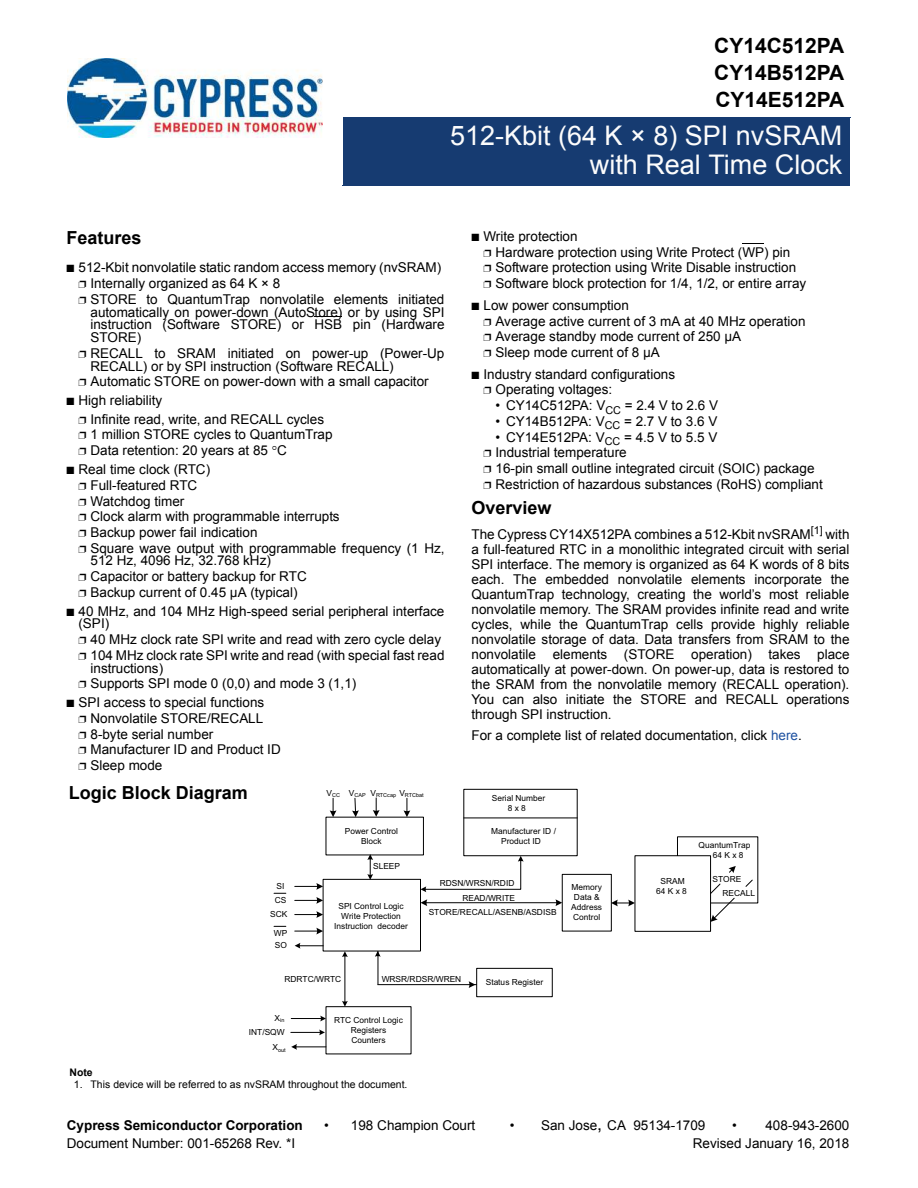
<style>
.page{position:relative;width:918px;height:1188px;background:#fff}
.page>*{position:absolute;margin:0;border:0;box-sizing:border-box;transform-origin:0 0}
.t1{font:27px/28.5px "Arial";color:#fcfcfc;text-align:right}
.t2{font:700 21px/27px "Arial";color:#000;text-align:justify}
.t3{font:700 18px "Arial";color:#000}
.t4{font:13.5px/15.8px "Arial";color:#000}
.t5{font:700 13.5px "Arial";color:#000}
.t6{font:10.5px "Arial";letter-spacing:.005em;color:#000}
.t7{font:700 10.5px "Arial";color:#000}
.t8{font:8.4px/10.1px "Arial";color:#000;text-align:center}
.t9{font:5.55px "Arial";letter-spacing:-.005em;color:#000}
.s1{color:#1f52a1}
.s2{font-size:18px}
</style>
<div class="page">
<img style="left:68px;top:58px;width:255px;height:80px">
<div style="left:343px;top:117px;width:507px;height:69px;background:#163b71"></div>
<hr style="left:850px;top:117px;width:1px;height:69px;background:#163b71">
<svg style="left:315px;top:316px;width:27px;height:1px"></svg>
<svg style="left:743px;top:243px;width:21px;height:1px"></svg>
<div style="left:635px;top:855px;width:76px;height:77px;border:1px solid #000"></div>
<div style="left:562px;top:874px;width:50px;height:57px;border:1px solid #000"></div>
<div style="left:464px;top:789px;width:113px;height:67px;border:1px solid #000"></div>
<hr style="left:464px;top:818px;width:113px;height:1px;background:#000">
<hr style="left:426px;top:902px;width:131px;height:1px;background:#000">
<svg style="left:555px;top:899px;width:7px;height:7px"></svg>
<svg style="left:611px;top:900px;width:24px;height:6px"></svg>
<svg style="left:729px;top:866px;width:7px;height:7px"></svg>
<svg style="left:710px;top:883px;width:25px;height:39px"></svg>
<svg style="left:745px;top:879px;width:8px;height:8px"></svg>
<div style="left:326px;top:1006px;width:85px;height:48px;border:1px solid #000"></div>
<svg style="left:291px;top:1030px;width:34px;height:5px"></svg>
<hr style="left:291px;top:1018px;width:31px;height:1px;background:#000">
<svg style="left:320px;top:1016px;width:6px;height:5px"></svg>
<hr style="left:296px;top:1047px;width:30px;height:1px;background:#000">
<svg style="left:291px;top:1044px;width:6px;height:6px"></svg>
<div style="left:476px;top:968px;width:77px;height:29px;border:1px solid #000"></div>
<hr style="left:345px;top:954px;width:1px;height:48px;background:#000">
<svg style="left:342px;top:1001px;width:6px;height:6px"></svg>
<svg style="left:274px;top:926px;width:12px;height:1px"></svg>
<svg style="left:274px;top:893px;width:12px;height:1px"></svg>
<hr style="left:378px;top:951px;width:1px;height:34px;background:#000">
<hr style="left:377px;top:984px;width:100px;height:1px;background:#000">
<svg style="left:469px;top:981px;width:6px;height:7px"></svg>
<svg style="left:295px;top:798px;width:229px;height:159px"></svg>
<h2 class="t2" style="left:714px;top:34px;width:132px">CY14C512PA CY14B512PA CY14E512PA</h2>
<h1 class="t1" style="left:450px;top:124px;width:394px">512-Kbit (64 K 8) SPI nvSRAM with Real Time Clock</h1>
<h3 class="t3" style="left:67px;top:231px;width:76px">Features</h3>
<p class="t4" style="left:78px;top:261px;width:368px;text-indent:-12px">■ 512-Kbit nonvolatile static random access memory (nvSRAM) ❐ Internally organized as 64 K 8<br>❐ STORE to QuantumTrap nonvolatile elements initiated</p>
<p class="t4" style="left:91px;top:307px;width:355px;line-height:12.8px;text-align:justify">automatically on power-down (AutoStore) or by using SPI instruction (Software STORE) or HSB pin (Hardware STORE)</p>
<p class="t4" style="left:91px;top:348px;width:355px;line-height:12.8px;text-indent:-12px">❐ RECALL to SRAM initiated on power-up (Power-Up<br>RECALL) or by SPI instruction (Software RECALL)</p>
<p class="t4" style="left:78px;top:375px;width:352px">❐ Automatic STORE on power-down with a small capacitor</p>
<p class="t4" style="left:78px;top:392px;width:247px;line-height:18.8px;text-indent:-12px">■ High reliability<br>❐ Infinite read, write, and RECALL cycles</p>
<p class="t4" style="left:78px;top:428px;width:256px">❐ 1 million STORE cycles to QuantumTrap ❐ Data retention: 20 years at 85 C</p>
<p class="t4" style="left:78px;top:463px;width:368px;text-indent:-12px">■ Real time clock (RTC)<br>❐ Full-featured RTC<br>❐ Watchdog timer<br>❐ Clock alarm with programmable interrupts<br>❐ Backup power fail indication<br>❐ Square wave output with programmable frequency (1 Hz,</p>
<p class="t4" style="left:78px;top:554px;width:230px;text-indent:12px">512 Hz, 4096 Hz, 32.768 kHz)<br>❐ Capacitor or battery backup for RTC ❐ Backup current of 0.45 µA (typical)</p>
<p class="t4" style="left:78px;top:606px;width:367px;line-height:12.8px;text-indent:-12px">■ 40 MHz, and 104 MHz High-speed serial peripheral interface (SPI)</p>
<p class="t4" style="left:78px;top:633px;width:368px">❐ 40 MHz clock rate SPI write and read with zero cycle delay ❐ 104 MHz clock rate SPI write and read (with special fast read</p>
<p class="t4" style="left:78px;top:661px;width:279px;text-indent:12px">instructions)<br>❐ Supports SPI mode 0 (0,0) and mode 3 (1,1)</p>
<p class="t4" style="left:78px;top:696px;width:204px;text-indent:-12px">■ SPI access to special functions<br>❐ Nonvolatile STORE/RECALL<br>❐ 8-byte serial number<br>❐ Manufacturer ID and Product ID ❐ Sleep mode</p>
<p class="t4" style="left:484px;top:229px;width:324px;text-indent:-12px">■ Write protection<br>❐ Hardware protection using Write Protect (WP) pin<br>❐ Software protection using Write Disable instruction ❐ Software block protection for 1/4, 1/2, or entire array</p>
<p class="t4" style="left:484px;top:298px;width:323px;text-indent:-12px">■ Low power consumption<br>❐ Average active current of 3 mA at 40 MHz operation ❐ Average standby mode current of 250 µA<br>❐ Sleep mode current of 8 µA</p>
<p class="t4" style="left:484px;top:367px;width:193px;text-indent:-12px">■ Industry standard configurations ❐ Operating voltages:</p>
<p class="t4" style="left:496px;top:399px;width:224px">ï CY14C512PA: V<sub>CC</sub> = 2.4 V to 2.6 V</p>
<p class="t4" style="left:496px;top:415px;width:223px">ï CY14B512PA: V<sub>CC</sub> = 2.7 V to 3.6 V</p>
<p class="t4" style="left:496px;top:430px;width:223px">ï CY14E512PA: V<sub>CC</sub> = 4.5 V to 5.5 V</p>
<p class="t4" style="left:484px;top:446px;width:145px">❐ Industrial temperature</p>
<p class="t4" style="left:484px;top:462px;width:332px">❐ 16-pin small outline integrated circuit (SOIC) package</p>
<p class="t4" style="left:484px;top:478px;width:341px">❐ Restriction of hazardous substances (RoHS) compliant</p>
<h3 class="t3" style="left:472px;top:501px;width:82px">Overview</h3>
<p class="t4" style="left:472px;top:528px;width:380px;line-height:15px;text-align:justify">The Cypress CY14X512PA combines a 512-Kbit nvSRAM<sup>[1]</sup> with a full-featured RTC in a monolithic integrated circuit with serial SPI interface. The memory is organized as 64 K words of 8 bits each. The embedded nonvolatile elements incorporate the QuantumTrap technology, creating the worldís most reliable nonvolatile memory. The SRAM provides infinite read and write cycles, while the QuantumTrap cells provide highly reliable nonvolatile storage of data. Data transfers from SRAM to the nonvolatile elements (STORE operation) takes place automatically at power-down. On power-up, data is restored to the SRAM from the nonvolatile memory (RECALL operation).<br>You can also initiate the STORE and RECALL operations through SPI instruction.</p>
<p class="t4" style="left:472px;top:729px;width:332px">For a complete list of related documentation, click <span class="s1">here</span>.</p>
<h3 class="t3" style="left:69px;top:786px;width:180px">Logic Block Diagram</h3>
<p class="t9" style="left:370px;top:793px;width:27px"><sup>V</sup>RTCcap</p>
<p class="t9" style="left:399px;top:793px;width:26px"><sup>V</sup>RTCbat</p>
<p class="t9" style="left:327px;top:793px;width:41px"><sup>V</sup>CC <sup>V</sup>CAP</p>
<p class="t8" style="left:492px;top:794px;width:55px">Serial Number<br>8 x 8</p>
<p class="t8" style="left:345px;top:826px;width:55px">Power Control<br>Block</p>
<p class="t8" style="left:501px;top:827px;width:56px;text-align:left;text-indent:-10px">Manufacturer ID /<br>Product ID</p>
<p class="t8" style="left:713px;top:841px;width:39px;text-align:left;text-indent:-14px">QuantumTrap<br>64 K x 8</p>
<p class="t8" style="left:373px;top:862px;width:29px">SLEEP</p>
<p class="t8" style="left:270px;top:880px;width:19px;line-height:14.1px">SI<br>CS<br>SCK</p>
<p class="t8" style="left:274px;top:929px;width:15px">WP</p>
<p class="t8" style="left:275px;top:941px;width:14px">SO</p>
<p class="t8" style="left:334px;top:902px;width:75px">SPI Control Logic<br>Write Protection<br>Instruction decoder</p>
<p class="t8" style="left:440px;top:879px;width:76px">RDSN/WRSN/RDID</p>
<p class="t8" style="left:462px;top:894px;width:54px">READ/WRITE</p>
<p class="t8" style="left:429px;top:907px;width:129px">STORE/RECALL/ASENB/ASDISB</p>
<p class="t8" style="left:284px;top:975px;width:58px">RDRTC/WRTC</p>
<p class="t8" style="left:382px;top:975px;width:81px">WRSR/RDSR/WREN</p>
<p class="t8" style="left:486px;top:978px;width:59px">Status Register</p>
<p class="t9" style="left:275px;top:1018px;width:11px"><sup>X</sup>in</p>
<p class="t9" style="left:273px;top:1048px;width:15px"><sup>X</sup>out</p>
<p class="t8" style="left:249px;top:1028px;width:37px">INT/SQW</p>
<p class="t8" style="left:334px;top:1016px;width:71px">RTC Control Logic<br>Registers<br>Counters</p>
<p class="t7" style="left:69px;top:1068px;width:25px">Note</p>
<p class="t6" style="left:74px;top:1080px;width:335px">1. This device will be referred to as nvSRAM throughout the document.</p>
<p class="t8" style="left:571px;top:883px;width:32px">Memory<br>Data &amp;<br>Address<br>Control</p>
<p class="t8" style="left:656px;top:877px;width:32px">SRAM<br>64 K x 8</p>
<p class="t8" style="left:713px;top:875px;width:30px">STORE</p>
<p class="t8" style="left:723px;top:889px;width:34px">RECALL</p>
<p class="t5" style="left:67px;top:1120px;width:237px">Cypress Semiconductor Corporation</p>
<p class="t4" style="left:324px;top:1119px;width:6px">ï</p>
<p class="t4" style="left:351px;top:1119px;width:126px">198 Champion Court</p>
<p class="t4" style="left:510px;top:1119px;width:6px">ï</p>
<p class="t4" style="left:541px;top:1119px;width:166px">San Jose<span class="s2">,</span> CA 95134-1709</p>
<p class="t4" style="left:732px;top:1119px;width:6px">ï</p>
<p class="t4" style="left:766px;top:1119px;width:85px">408-943-2600</p>
<p class="t4" style="left:67px;top:1137px;width:230px">Document Number: 001-65268 Rev. *I</p>
<p class="t4" style="left:693px;top:1137px;width:158px">Revised January 16, 2018</p>
</div>
